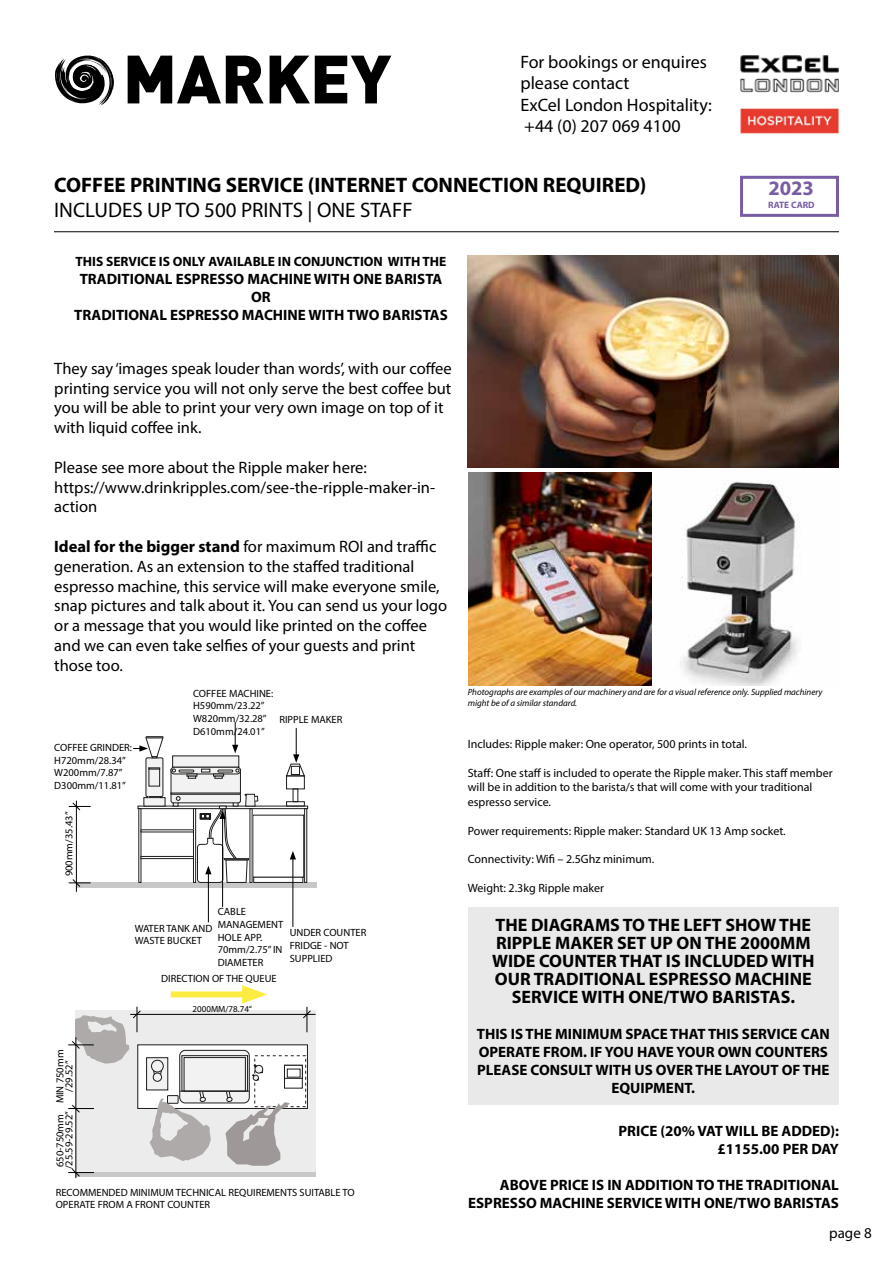
<style>
.page{position:relative;width:893px;height:1263px;background:#fff}
.page>*{position:absolute;margin:0;border:0;box-sizing:border-box;transform-origin:0 0}
.t1{font:89.85px "Myriad Pro";color:#1d1d1b}
.t2{font:900 67.2px "DIN";color:#000}
.t3{font:700 21px "Myriad Pro";color:#000}
.t4{font:21px "Myriad Pro";color:#000}
.t5{font:700 20.55px "Myriad Pro";color:#785da4}
.t6{font:700 18px/18px "Myriad Pro";color:#000;text-align:center}
.t7{font:18px/21.6px "Myriad Pro";color:#000}
.t8{font:16.5px/19.8px "Myriad Pro";color:#000}
.t9{font:700 15px/18px "Myriad Pro";color:#000;text-align:right}
.t10{font:15px "Myriad Pro";color:#000}
.t11{font:700 13.5px "Myriad Pro";color:#000}
.t12{font:12px/14.4px "Myriad Pro";color:#000}
.t13{font:10.5px/12.6px "Myriad Pro";color:#000}
.t14{font:700 9.3px "Myriad Pro";color:#785da4}
.t15{font:italic 9px/10.8px "Myriad Pro";color:#000}
.t16{font:9px "Myriad Pro";color:#000}
.s1{font-weight:700}
</style>
<div class="page">
<div style="left:77px;top:882px;width:239px;height:6px;background:#c8c8c8"></div>
<div style="left:138px;top:806px;width:170px;height:3px;border:1px solid #1d1d1b"></div>
<div style="left:253px;top:815px;width:51px;height:62px;border:1px solid #1d1d1b"></div>
<div style="left:253px;top:877px;width:50px;height:6px;border:1px solid #1d1d1b"></div>
<div style="left:304px;top:808px;width:3px;height:75px;border:1px solid #1d1d1b"></div>
<div style="left:141px;top:856px;width:53px;height:3px;border:1px solid #1d1d1b"></div>
<div style="left:144px;top:798px;width:21px;height:8px;background:#f2f2f2"></div>
<div style="left:144px;top:797px;width:21px;height:9px;border:1px solid #1d1d1b"></div>
<svg style="left:146px;top:758px;width:17px;height:38px"></svg>
<div style="left:146px;top:758px;width:17px;height:39px;border:1px solid #1d1d1b"></div>
<div style="left:149px;top:768px;width:11px;height:18px;background:#f2f2f2"></div>
<div style="left:149px;top:768px;width:11px;height:18px;border:1px solid #1d1d1b"></div>
<div style="left:171px;top:767px;width:70px;height:7px;border:1px solid #1d1d1b;border-radius:3px"></div>
<div style="left:173px;top:756px;width:66px;height:11px;background:#f2f2f2"></div>
<div style="left:286px;top:776px;width:19px;height:13px;border:1px solid #1d1d1b"></div>
<div style="left:286px;top:801px;width:19px;height:5px;border:1px solid #1d1d1b"></div>
<div style="left:76px;top:1010px;width:240px;height:162px;background:#ececec"></div>
<div style="left:138px;top:1045px;width:169px;height:63px;background:#fff"></div>
<div style="left:138px;top:1045px;width:170px;height:64px;border:1px solid #1d1d1b"></div>
<div style="left:255px;top:1055px;width:51px;height:52px;border:1px dashed #1d1d1b"></div>
<div style="left:76px;top:1172px;width:240px;height:5px;background:#c8c8c8"></div>
<div style="left:180px;top:1050px;width:69px;height:53px;background:#f2f2f2;border-radius:5px"></div>
<div style="left:180px;top:1050px;width:69px;height:53px;border:1px solid #1d1d1b;border-radius:5px"></div>
<div style="left:182px;top:1055px;width:66px;height:36px;border:1px solid #1d1d1b"></div>
<div style="left:184px;top:1057px;width:62px;height:34px;border:1px solid #1d1d1b"></div>
<hr style="left:180px;top:1091px;width:69px;height:1px;background:#1d1d1b">
<svg style="left:225px;top:1091px;width:65px;height:75px"></svg>
<svg style="left:150px;top:1091px;width:61px;height:70px"></svg>
<div style="left:167px;top:1095px;width:11px;height:8px;background:#f2f2f2"></div>
<div style="left:167px;top:1095px;width:11px;height:8px;border:1px solid #1d1d1b"></div>
<div style="left:147px;top:1058px;width:21px;height:32px;background:#f2f2f2"></div>
<div style="left:146px;top:1057px;width:22px;height:33px;border:1px solid #1d1d1b"></div>
<svg style="left:148px;top:1058px;width:18px;height:24px"></svg>
<svg style="left:252px;top:1064px;width:11px;height:17px"></svg>
<div style="left:284px;top:1065px;width:18px;height:23px;border:1px solid #1d1d1b"></div>
<svg style="left:286px;top:1068px;width:14px;height:8px"></svg>
<div style="left:284px;top:1065px;width:18px;height:13px;border:1px solid #1d1d1b"></div>
<div style="left:287px;top:1069px;width:13px;height:8px;background:#fff"></div>
<img style="left:740px;top:55px;width:99px;height:78px">
<hr style="left:54px;top:231px;width:785px;height:1px;background:#000">
<svg style="left:55px;top:55px;width:59px;height:51px"></svg>
<hr style="left:76px;top:800px;width:1px;height:92px;background:#000">
<svg style="left:69px;top:803px;width:22px;height:7px"></svg>
<svg style="left:69px;top:879px;width:22px;height:8px"></svg>
<hr style="left:130px;top:1014px;width:185px;height:1px;background:#000">
<svg style="left:303px;top:1007px;width:8px;height:25px"></svg>
<hr style="left:76px;top:1037px;width:1px;height:141px;background:#000">
<svg style="left:68px;top:1105px;width:26px;height:7px"></svg>
<svg style="left:68px;top:1169px;width:26px;height:7px"></svg>
<svg style="left:68px;top:1007px;width:72px;height:57px"></svg>
<svg style="left:286px;top:728px;width:19px;height:48px"></svg>
<svg style="left:133px;top:736px;width:30px;height:22px"></svg>
<div style="left:171px;top:991px;width:81px;height:6px;background:#fcec41"></div>
<svg style="left:242px;top:985px;width:25px;height:18px"></svg>
<hr style="left:222px;top:816px;width:1px;height:91px;background:#000">
<hr style="left:208px;top:872px;width:1px;height:50px;background:#000">
<svg style="left:171px;top:768px;width:87px;height:115px"></svg>
<svg style="left:232px;top:722px;width:6px;height:31px"></svg>
<hr style="left:293px;top:857px;width:1px;height:70px;background:#000">
<svg style="left:290px;top:851px;width:6px;height:8px"></svg>
<div style="left:468px;top:907px;width:370px;height:198px;background:#e9e9e9"></div>
<img style="left:468px;top:255px;width:370px;height:213px">
<img style="left:468px;top:473px;width:183px;height:212px">
<img style="left:680px;top:481px;width:120px;height:204px">
<div style="left:740px;top:176px;width:99px;height:41px;background:#fff;border:3px solid #785da4"></div>
<h1 class="t1" style="left:235px;top:4px;width:276px">Ripples</h1>
<h2 class="t2" style="left:123px;top:34px;width:270px">MARKEY</h2>
<p class="t7" style="left:520px;top:50px;width:193px">For bookings or enquires please contact<br>ExCel London Hospitality: +44 (0) 207 069 4100</p>
<p class="t3" style="left:54px;top:171px;width:594px">COFFEE PRINTING SERVICE (INTERNET CONNECTION REQUIRED)</p>
<p class="t4" style="left:54px;top:197px;width:360px">INCLUDES UP TO 500 PRINTS | ONE STAFF</p>
<p class="t11" style="left:76px;top:253px;width:372px">THIS SERVICE IS ONLY AVAILABLE IN CONJUNCTION WITH THE</p>
<p class="t9" style="left:74px;top:270px;width:375px;text-align:center">TRADITIONAL ESPRESSO MACHINE WITH ONE BARISTA<br>OR<br>TRADITIONAL ESPRESSO MACHINE WITH TWO BARISTAS</p>
<p class="t8" style="left:54px;top:358px;width:399px">They say ‘images speak louder than words’, with our coffee printing service you will not only serve the best coffee but you will be able to print your very own image on top of it with liquid coffee ink.</p>
<p class="t8" style="left:54px;top:457px;width:382px">Please see more about the Ripple maker here: https://www.drinkripples.com/see-the-ripple-maker-in&shy;action</p>
<p class="t8" style="left:54px;top:536px;width:394px"><span class="s1">Ideal for the bigger stand</span> for maximum ROI and traffic generation. As an extension to the staffed traditional espresso machine, this service will make everyone smile, snap pictures and talk about it. You can send us your logo or a message that you would like printed on the coffee and we can even take selfies of your guests and print those too.</p>
<p class="t5" style="left:768px;top:175px;width:47px">2023</p>
<p class="t14" style="left:768px;top:199px;width:48px">RATE CARD</p>
<p class="t13" style="left:54px;top:741px;width:79px">COFFEE GRINDER:<br>H720mm/28.34”<br>W200mm/7.87”<br>D300mm/11.81”</p>
<p class="t13" style="left:62px;top:876px;width:66px;rotate:-90deg">900mm/35.43”</p>
<p class="t13" style="left:193px;top:687px;width:82px">COFFEE MACHINE:<br>H590mm/23.22”<br>W820mm/32.28”<br>D610mm/24.01”</p>
<p class="t13" style="left:279px;top:713px;width:64px">RIPPLE MAKER</p>
<p class="t13" style="left:218px;top:905px;width:67px">CABLE<br>MANAGEMENT<br>HOLE APP.<br>70mm/2.75” IN<br>DIAMETER</p>
<p class="t13" style="left:135px;top:921px;width:79px">WATER TANK AND<br>WASTE BUCKET</p>
<p class="t13" style="left:290px;top:926px;width:78px">UNDER COUNTER<br>FRIDGE - NOT<br>SUPPLIED</p>
<p class="t13" style="left:161px;top:972px;width:117px">DIRECTION OF THE QUEUE</p>
<p class="t13" style="left:55px;top:1103px;width:55px;line-height:9px;text-align:center;rotate:-90deg">MIN 750mm /29.52”</p>
<p class="t13" style="left:55px;top:1169px;width:59px;line-height:9px;rotate:-90deg">650-750mm /25.59-29.52”</p>
<p class="t16" style="left:193px;top:1004px;width:61px">2000MM/78.74“</p>
<p class="t13" style="left:56px;top:1185px;width:300px">RECOMMENDED MINIMUM TECHNICAL REQUIREMENTS SUITABLE TO<br>OPERATE FROM A FRONT COUNTER</p>
<p class="t15" style="left:468px;top:687px;width:356px">Photographs are examples of our machinery and are for a visual reference only. Supplied machinery might be of a similar standard.</p>
<p class="t12" style="left:468px;top:737px;width:281px">Includes: Ripple maker: One operator, 500 prints in total.</p>
<p class="t12" style="left:468px;top:766px;width:366px">Staff: One staff is included to operate the Ripple maker. This staff member will be in addition to the barista/s that will come with your traditional espresso service.</p>
<p class="t12" style="left:468px;top:823px;width:319px">Power requirements: Ripple maker: Standard UK 13 Amp socket.</p>
<p class="t12" style="left:468px;top:852px;width:188px">Connectivity: Wifi – 2.5Ghz minimum.</p>
<p class="t12" style="left:468px;top:881px;width:138px">Weight: 2.3kg Ripple maker</p>
<p class="t6" style="left:492px;top:915px;width:324px">THE DIAGRAMS TO THE LEFT SHOW THE<br>RIPPLE MAKER SET UP ON THE 2000MM<br>WIDE COUNTER THAT IS INCLUDED WITH<br>OUR TRADITIONAL ESPRESSO MACHINE<br>SERVICE WITH ONE/TWO BARISTAS.</p>
<p class="t9" style="left:477px;top:1024px;width:355px;text-align:center">THIS IS THE MINIMUM SPACE THAT THIS SERVICE CAN OPERATE FROM. IF YOU HAVE YOUR OWN COUNTERS PLEASE CONSULT WITH US OVER THE LAYOUT OF THE EQUIPMENT.</p>
<p class="t9" style="left:618px;top:1121px;width:222px">PRICE (20% VAT WILL BE ADDED): £1155.00 PER DAY</p>
<p class="t9" style="left:468px;top:1175px;width:372px">ABOVE PRICE IS IN ADDITION TO THE TRADITIONAL<br>ESPRESSO MACHINE SERVICE WITH ONE/TWO BARISTAS</p>
<p class="t10" style="left:829px;top:1224px;width:44px">page 8</p>
</div>
